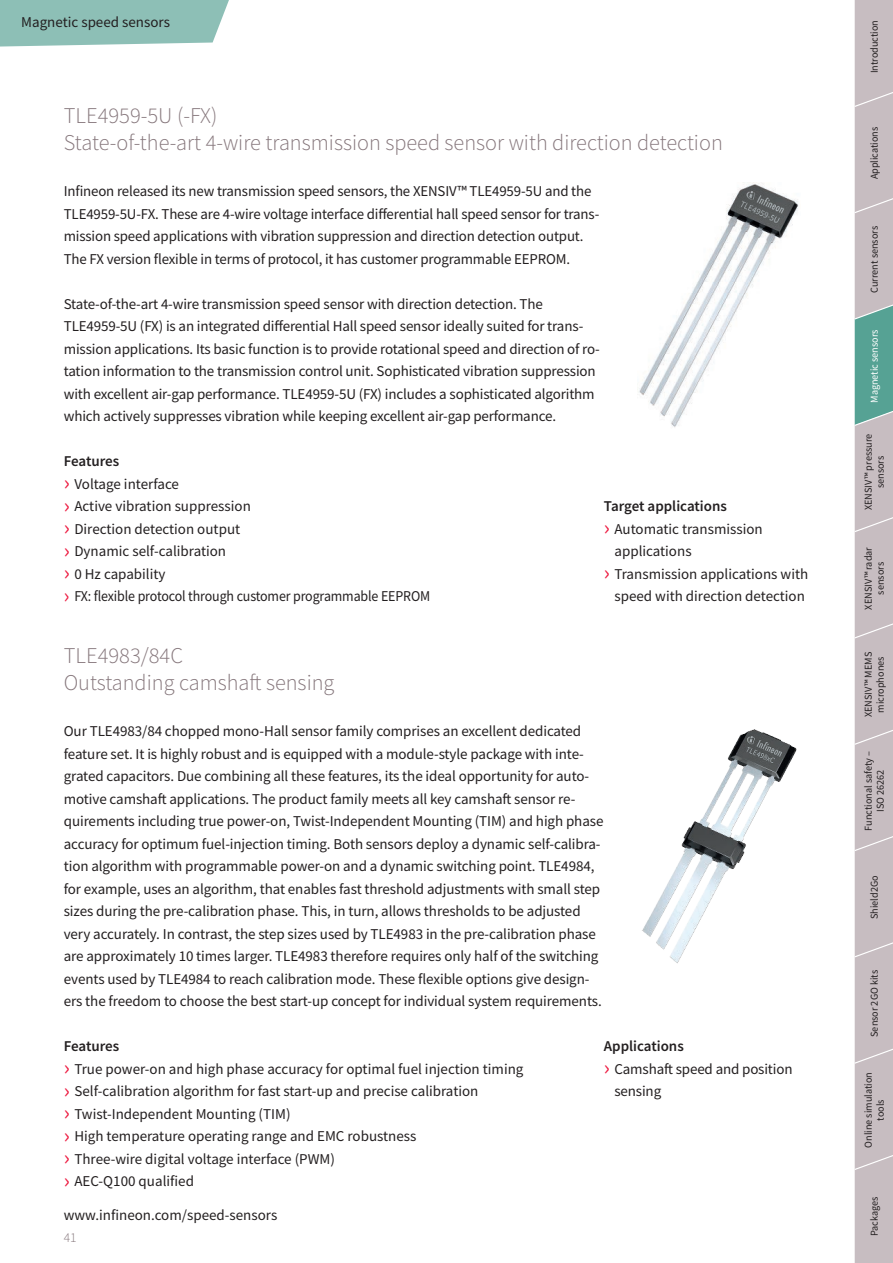
<style>
.page{position:relative;width:893px;height:1263px;background:#fff}
.page>*{position:absolute;margin:0;border:0;box-sizing:border-box;transform-origin:0 0}
.Brochure_A4_Product{font:300 22.5px/27px "Source Sans Pro";color:#86777c}
.Brochure_A4_Copy_10{font:15px/22.5px "Source Sans Pro";letter-spacing:-.01em;color:#231f20}
.Brochure_A4_Copy_10-2{font:15px "Source Sans Pro";letter-spacing:-.01em;color:#231f20;scale:.93 1}
.Brochure_A4_Copy_Sub{font:600 15px "Source Sans Pro";color:#231f20}
.Title_A4_URL_10_pt{font:15px "Source Sans Pro";color:#231f20}
.Brochure_A4_Product-2{font:15px "Source Sans Pro";color:#231f20}
.t1{font:300 13.5px "Source Sans Pro";color:#86777c}
.t2{font:10.5px/12px "Source Sans Pro";color:#231f20;text-align:center}
.t3{font:10.5px "Source Sans Pro";color:#fff}
.s1{font-size:22.5px;color:#ed1a40}
</style>
<div class="page">
<svg style="left:855px;top:0;width:38px;height:1263px;background:#bebbbd"></svg>
<svg style="left:0;top:0;width:229px;height:47px;background:#97c4bc"></svg>
<img style="left:639px;top:182px;width:160px;height:246px">
<img style="left:642px;top:729px;width:155px;height:234px">
<p class="Brochure_A4_Product-2" style="left:21px;top:12px;width:150px">Magnetic speed sensors</p>
<p class="Brochure_A4_Product" style="left:64px;top:102px;width:661px">TLE4959-5U (-FX)<br>State-of-the-art 4-wire transmission speed sensor with direction detection</p>
<p class="Brochure_A4_Copy_10" style="left:64px;top:180px;width:537px">Infineon released its new transmission speed sensors, the XENSIV™ TLE4959-5U and the TLE4959-5U-FX. These are 4-wire voltage interface differential hall speed sensor for trans&shy;mission speed applications with vibration suppression and direction detection output.<br>The FX version flexible in terms of protocol, it has customer programmable EEPROM.</p>
<p class="Brochure_A4_Copy_10" style="left:64px;top:292px;width:538px">State-of-the-art 4-wire transmission speed sensor with direction detection. The TLE4959-5U (FX) is an integrated differential Hall speed sensor ideally suited for trans&shy;mission applications. Its basic function is to provide rotational speed and direction of ro&shy;tation information to the transmission control unit. Sophisticated vibration suppression with excellent air-gap performance. TLE4959-5U (FX) includes a sophisticated algorithm which actively suppresses vibration while keeping excellent air-gap performance.</p>
<p class="Brochure_A4_Copy_Sub" style="left:64px;top:451px;width:57px">Features</p>
<p class="Brochure_A4_Copy_10" style="left:64px;top:472px;width:117px"><span class="s1">›</span> Voltage interface</p>
<p class="Brochure_A4_Copy_10" style="left:64px;top:495px;width:189px"><span class="s1">›</span> Active vibration suppression</p>
<p class="Brochure_A4_Copy_10" style="left:64px;top:517px;width:178px"><span class="s1">›</span> Direction detection output</p>
<p class="Brochure_A4_Copy_10" style="left:64px;top:540px;width:164px"><span class="s1">›</span> Dynamic self-calibration</p>
<p class="Brochure_A4_Copy_10" style="left:64px;top:562px;width:103px"><span class="s1">›</span> 0 Hz capability</p>
<p class="Brochure_A4_Copy_10-2" style="left:64px;top:587px;width:396px"><span class="s1">›</span> FX: flexible protocol through customer programmable EEPROM</p>
<p class="Brochure_A4_Copy_Sub" style="left:604px;top:496px;width:125px">Target applications</p>
<p class="Brochure_A4_Copy_10" style="left:614px;top:517px;width:150px;text-indent:-11px"><span class="s1">›</span> Automatic transmission applications</p>
<p class="Brochure_A4_Copy_10" style="left:604px;top:562px;width:206px;text-align:center"><span class="s1">›</span> Transmission applications with speed with direction detection</p>
<p class="Brochure_A4_Product" style="left:64px;top:642px;width:272px">TLE4983/84C<br>Outstanding camshaft sensing</p>
<p class="Brochure_A4_Copy_10" style="left:64px;top:720px;width:541px">Our TLE4983/84 chopped mono-Hall sensor family comprises an excellent dedicated feature set. It is highly robust and is equipped with a module-style package with inte&shy;grated capacitors. Due combining all these features, its the ideal opportunity for auto&shy;motive camshaft applications. The product family meets all key camshaft sensor re&shy;quirements including true power-on, Twist-Independent Mounting (TIM) and high phase accuracy for optimum fuel-injection timing. Both sensors deploy a dynamic self-calibra&shy;tion algorithm with programmable power-on and a dynamic switching point. TLE4984, for example, uses an algorithm, that enables fast threshold adjustments with small step sizes during the pre-calibration phase. This, in turn, allows thresholds to be adjusted very accurately. In contrast, the step sizes used by TLE4983 in the pre-calibration phase are approximately 10 times larger. TLE4983 therefore requires only half of the switching events used by TLE4984 to reach calibration mode. These flexible options give design&shy;ers the freedom to choose the best start-up concept for individual system requirements.</p>
<p class="Brochure_A4_Copy_Sub" style="left:64px;top:1036px;width:57px">Features</p>
<p class="Brochure_A4_Copy_10" style="left:64px;top:1057px;width:461px"><span class="s1">›</span> True power-on and high phase accuracy for optimal fuel injection timing</p>
<p class="Brochure_A4_Copy_10" style="left:64px;top:1080px;width:416px"><span class="s1">›</span> Self-calibration algorithm for fast start-up and precise calibration</p>
<p class="Brochure_A4_Copy_10" style="left:64px;top:1102px;width:228px"><span class="s1">›</span> Twist-Independent Mounting (TIM)</p>
<p class="Brochure_A4_Copy_10" style="left:64px;top:1125px;width:354px"><span class="s1">›</span> High temperature operating range and EMC robustness</p>
<p class="Brochure_A4_Copy_10" style="left:64px;top:1147px;width:273px"><span class="s1">›</span> Three-wire digital voltage interface (PWM)</p>
<p class="Brochure_A4_Copy_10" style="left:64px;top:1170px;width:132px"><span class="s1">›</span> AEC-Q100 qualified</p>
<p class="Brochure_A4_Copy_Sub" style="left:604px;top:1036px;width:82px">Applications</p>
<p class="Brochure_A4_Copy_10" style="left:614px;top:1057px;width:180px;text-indent:-11px"><span class="s1">›</span> Camshaft speed and position sensing</p>
<p class="Title_A4_URL_10_pt" style="left:64px;top:1206px;width:215px">www.infineon.com/speed-sensors</p>
<p class="t1" style="left:64px;top:1229px;width:14px">41</p>
<p class="t2" style="left:868px;top:73px;width:55px;rotate:-90deg">Introduction</p>
<p class="t2" style="left:868px;top:179px;width:54px;rotate:-90deg">Applications</p>
<p class="t2" style="left:868px;top:293px;width:68px;rotate:-90deg">Current sensors</p>
<p class="t3" style="left:868px;top:403px;width:75px;rotate:-90deg">Magnetic sensors</p>
<p class="t2" style="left:862px;top:510px;width:78px;rotate:-90deg">XENSIV™ pressure sensors</p>
<p class="t2" style="left:862px;top:609px;width:64px;rotate:-90deg">XENSIV™ radar sensors</p>
<p class="t2" style="left:862px;top:717px;width:67px;rotate:-90deg">XENSIV™ MEMS microphones</p>
<p class="t2" style="left:862px;top:831px;width:81px;rotate:-90deg">Functional safety –<br>ISO 26262</p>
<p class="t2" style="left:868px;top:919px;width:45px;rotate:-90deg">Shield2Go</p>
<p class="t2" style="left:868px;top:1037px;width:68px;rotate:-90deg">Sensor 2GO kits</p>
<p class="t2" style="left:862px;top:1148px;width:77px;rotate:-90deg">Online simulation tools</p>
<p class="t2" style="left:868px;top:1236px;width:41px;rotate:-90deg">Packages</p>
</div>
